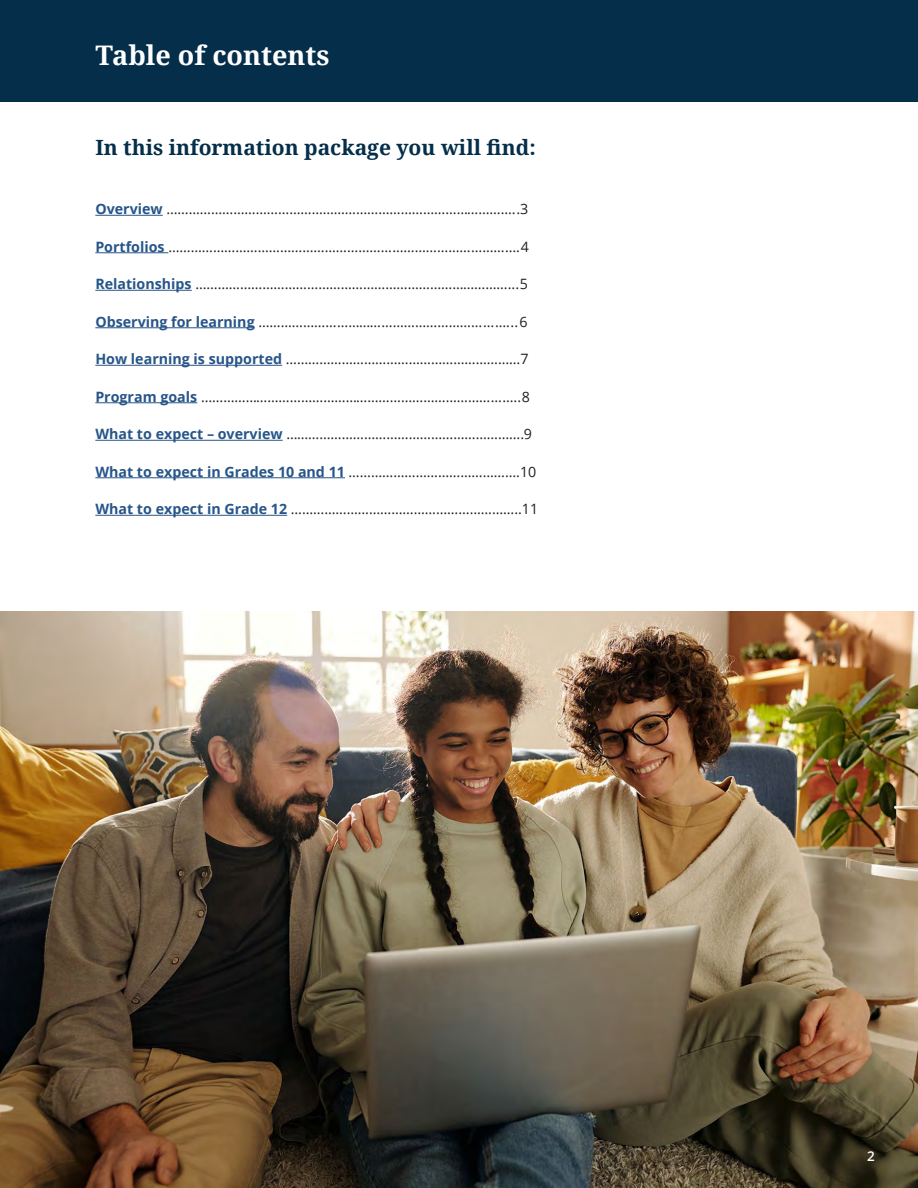
<style>
.page{position:relative;width:918px;height:1188px;background:#fff}
.page>*{position:absolute;margin:0;border:0;box-sizing:border-box;transform-origin:0 0}
.t1{font:700 27px "Noto Serif";color:#fff}
.t2{font:700 21px "Noto Serif";color:#042e49}
.t3{font:14.25px "Open Sans";color:#231f20}
.t4{font:700 14.25px "Open Sans";color:#275589}
.t5{font:600 13.5px "Open Sans";color:#fff}
.s1{font-weight:700;color:#275589}
.s2{font-weight:400;color:#231f20}
</style>
<div class="page">
<img style="left:0;top:611px;width:918px;height:577px">
<hr style="left:95px;top:215px;width:68px;height:1px;background:#275589">
<hr style="left:95px;top:252px;width:73px;height:1px;background:#275589">
<hr style="left:95px;top:290px;width:97px;height:1px;background:#275589">
<hr style="left:95px;top:327px;width:160px;height:1px;background:#275589">
<hr style="left:95px;top:365px;width:187px;height:1px;background:#275589">
<hr style="left:95px;top:402px;width:102px;height:1px;background:#275589">
<hr style="left:95px;top:440px;width:188px;height:1px;background:#275589">
<hr style="left:95px;top:477px;width:250px;height:1px;background:#275589">
<hr style="left:95px;top:515px;width:192px;height:1px;background:#275589">
<div style="left:0;top:0;width:918px;height:101px;background:#042e49"></div>
<p class="t1" style="left:95px;top:36px;width:236px">Table of contents</p>
<p class="t2" style="left:95px;top:132px;width:442px">In this information package you will find:</p>
<p class="t3" style="left:95px;top:199px;width:434px"><span class="s1">Overview</span> ……………………………………………………………………………….….3</p>
<p class="t3" style="left:95px;top:237px;width:435px"><span class="s1">Portfolios</span> ………………………………………………………………………………….4</p>
<p class="t3" style="left:95px;top:274px;width:434px"><span class="s1">Relationships</span> …………………………………………………………………………...5</p>
<p class="t3" style="left:95px;top:312px;width:434px"><span class="s1">Observing for learning</span> …………………………………………………………...6</p>
<p class="t4" style="left:95px;top:349px;width:435px">How learning is supported <span class="s2">………………………………………………………7</span></p>
<p class="t3" style="left:95px;top:387px;width:436px"><span class="s1">Program goals</span> …………………………………………………………………………..8</p>
<p class="t3" style="left:95px;top:424px;width:438px"><span class="s1">What to expect – overview</span> ……………………………………………………….9</p>
<p class="t4" style="left:95px;top:462px;width:442px">What to expect in Grades 10 and 11 <span class="s2">……………………………………….10</span></p>
<p class="t3" style="left:95px;top:499px;width:444px"><span class="s1">What to expect in Grade 12</span> ……………………………………………………..11</p>
<p class="t5" style="left:867px;top:1147px;width:9px">2</p>
</div>
